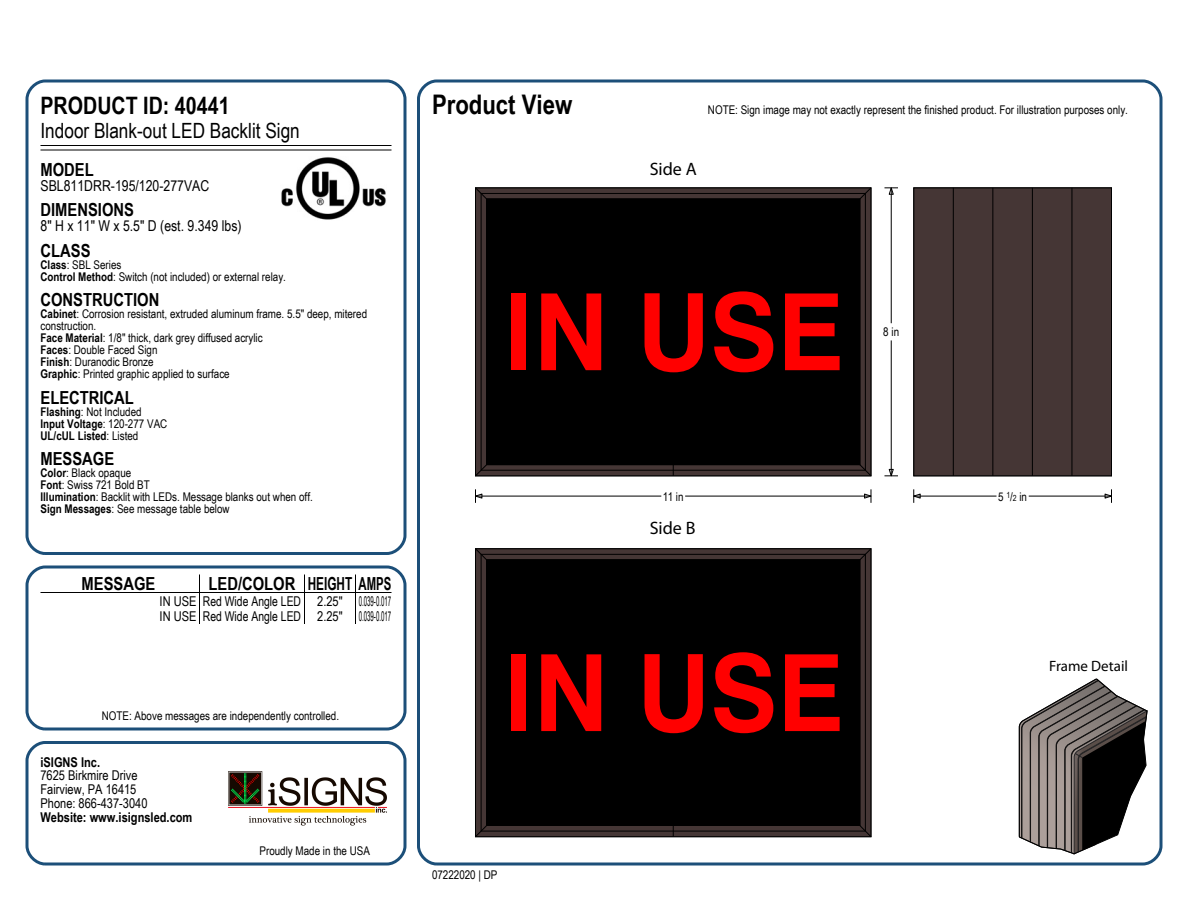
<style>
.page{position:relative;width:1188px;height:918px;background:#fff}
.page>*{position:absolute;margin:0;border:0;box-sizing:border-box;transform-origin:0 0}
.t1{font:700 106.65px "Swiss 721 BT";color:#f00;scale:.95 1}
.t2{font:700 27px "Arial Narrow";color:#000}
.t3{font:700 24px "Arial Narrow";color:#000}
.t4{font:21px "Arial Narrow";color:#000}
.t5{font:700 18px "Arial Narrow";color:#000}
.t6{font:18px "Myriad Pro";color:#000}
.t7{font:15px "Arial Narrow";color:#000}
.t8{font:15px "Myriad Pro";color:#000}
.t9{font:13.5px/13.8px "Arial Narrow";color:#000}
.t10{font:700 13.5px "Arial Narrow";color:#000}
.t11{font:12px/12px "Arial Narrow";color:#000}
.t12{font:700 12px/12px "Arial Narrow";color:#000}
.s1{font-weight:700}
.s2{font-weight:400}
.s3{font-size:8.4px}
</style>
<div class="page">
<div style="left:26px;top:80px;width:380px;height:475px;border:3px solid #1c4f79;border-radius:18px"></div>
<div style="left:26px;top:566px;width:380px;height:164px;border:3px solid #1c4f79;border-radius:18px"></div>
<div style="left:26px;top:741px;width:380px;height:125px;border:3px solid #1c4f79;border-radius:18px"></div>
<div style="left:417px;top:80px;width:745px;height:786px;border:3px solid #1c4f79;border-radius:18px"></div>
<svg style="left:477px;top:190px;width:392px;height:284px;background:#3d302f"></svg>
<div style="left:475px;top:188px;width:396px;height:288px;border:1px solid #000"></div>
<div style="left:481px;top:193px;width:385px;height:278px;border:1px solid #000"></div>
<svg style="left:475px;top:464px;width:13px;height:13px"></svg>
<svg style="left:859px;top:464px;width:13px;height:13px"></svg>
<svg style="left:475px;top:187px;width:13px;height:13px"></svg>
<svg style="left:859px;top:187px;width:13px;height:13px"></svg>
<div style="left:486px;top:199px;width:374px;height:266px;background:#000"></div>
<svg style="left:477px;top:550px;width:392px;height:285px;background:#403231"></svg>
<div style="left:475px;top:548px;width:396px;height:289px;border:1px solid #000"></div>
<div style="left:481px;top:554px;width:385px;height:277px;border:1px solid #000"></div>
<svg style="left:475px;top:825px;width:13px;height:13px"></svg>
<svg style="left:859px;top:825px;width:13px;height:13px"></svg>
<svg style="left:475px;top:548px;width:13px;height:13px"></svg>
<svg style="left:859px;top:548px;width:13px;height:13px"></svg>
<div style="left:486px;top:560px;width:374px;height:266px;background:#000"></div>
<div style="left:914px;top:188px;width:198px;height:288px;background:#453635"></div>
<div style="left:913px;top:188px;width:199px;height:288px;border:1px solid #000"></div>
<hr style="left:953px;top:188px;width:1px;height:288px;background:#000">
<hr style="left:993px;top:188px;width:1px;height:288px;background:#000">
<hr style="left:1032px;top:188px;width:1px;height:288px;background:#000">
<hr style="left:1072px;top:188px;width:1px;height:288px;background:#000">
<svg style="left:1019px;top:678px;width:128px;height:176px"></svg>
<hr style="left:685px;top:496px;width:186px;height:1px;background:#000">
<hr style="left:476px;top:496px;width:185px;height:1px;background:#000">
<svg style="left:475px;top:489px;width:8px;height:14px"></svg>
<svg style="left:864px;top:489px;width:8px;height:14px"></svg>
<hr style="left:891px;top:188px;width:1px;height:135px;background:#000">
<hr style="left:891px;top:340px;width:1px;height:136px;background:#000">
<svg style="left:884px;top:469px;width:14px;height:8px"></svg>
<svg style="left:884px;top:187px;width:14px;height:8px"></svg>
<hr style="left:1029px;top:496px;width:83px;height:1px;background:#000">
<hr style="left:914px;top:496px;width:83px;height:1px;background:#000">
<svg style="left:913px;top:489px;width:8px;height:14px"></svg>
<svg style="left:1104px;top:489px;width:8px;height:14px"></svg>
<hr style="left:40px;top:145px;width:352px;height:1px;background:#000">
<hr style="left:40px;top:150px;width:352px;height:1px;background:#000">
<img style="left:281px;top:157px;width:105px;height:63px">
<hr style="left:40px;top:592px;width:352px;height:1px;background:#000">
<hr style="left:199px;top:574px;width:1px;height:50px;background:#000">
<hr style="left:304px;top:574px;width:1px;height:50px;background:#000">
<hr style="left:355px;top:574px;width:1px;height:50px;background:#000">
<img style="left:228px;top:771px;width:159px;height:55px">
<h3 class="t3" style="left:40px;top:87px;width:191px">PRODUCT ID: 40441</h3>
<h3 class="t4" style="left:40px;top:115px;width:261px">Indoor Blank-out LED Backlit Sign</h3>
<h3 class="t5" style="left:40px;top:156px;width:55px">MODEL</h3>
<p class="t7" style="left:40px;top:174px;width:170px">SBL811DRR-195/120-277VAC</p>
<h3 class="t5" style="left:40px;top:196px;width:95px">DIMENSIONS</h3>
<p class="t7" style="left:40px;top:215px;width:203px">8" H x 11" W x 5.5" D (est. 9.349 lbs)</p>
<h3 class="t5" style="left:40px;top:237px;width:52px">CLASS</h3>
<p class="t11" style="left:40px;top:258px;width:247px"><span class="s1">Class</span>: SBL Series<br><span class="s1">Control Method</span>: Switch (not included) or external relay.</p>
<h3 class="t5" style="left:40px;top:286px;width:120px">CONSTRUCTION</h3>
<p class="t11" style="left:40px;top:307px;width:328px"><span class="s1">Cabinet</span>: Corrosion resistant, extruded aluminum frame. 5.5" deep, mitered construction.<br><span class="s1">Face Material</span>: 1/8" thick, dark grey diffused acrylic<br><span class="s1">Faces</span>: Double Faced Sign<br><span class="s1">Finish</span>: Duranodic Bronze<br><span class="s1">Graphic</span>: Printed graphic applied to surface</p>
<h3 class="t5" style="left:40px;top:384px;width:95px">ELECTRICAL</h3>
<p class="t12" style="left:40px;top:405px;width:128px">Flashing<span class="s2">: Not Included<br></span>Input Voltage<span class="s2">: 120-277 VAC<br></span>UL/cUL Listed<span class="s2">: Listed</span></p>
<h3 class="t5" style="left:40px;top:445px;width:75px">MESSAGE</h3>
<p class="t11" style="left:40px;top:466px;width:274px"><span class="s1">Color</span>: Black opaque<br><span class="s1">Font</span>: Swiss 721 Bold BT<br><span class="s1">Illumination</span>: Backlit with LEDs. Message blanks out when off.<br><span class="s1">Sign Messages</span>: See message table below</p>
<h3 class="t5" style="left:82px;top:570px;width:75px">MESSAGE</h3>
<h3 class="t5" style="left:209px;top:570px;width:184px">LED/COLOR HEIGHT AMPS</h3>
<p class="t9" style="left:160px;top:593px;width:233px;line-height:15px">IN USE Red Wide Angle LED 2.25" 0.039-0.017<br>IN USE Red Wide Angle LED 2.25" 0.039-0.017</p>
<p class="t11" style="left:102px;top:709px;width:239px">NOTE: Above messages are independently controlled.</p>
<p class="t10" style="left:40px;top:752px;width:61px">iSIGNS Inc.</p>
<p class="t9" style="left:40px;top:768px;width:109px">7625 Birkmire Drive<br>Fairview, PA 16415<br>Phone: 866-437-3040</p>
<p class="t10" style="left:40px;top:807px;width:153px">Website: www.isignsled.com</p>
<p class="t11" style="left:260px;top:844px;width:112px">Proudly Made in the USA</p>
<h2 class="t2" style="left:432px;top:84px;width:142px">Product View</h2>
<p class="t11" style="left:708px;top:103px;width:422px">NOTE: Sign image may not exactly represent the finished product. For illustration purposes only.</p>
<h3 class="t6" style="left:650px;top:158px;width:49px">Side A</h3>
<h1 class="t1" style="left:503px;top:268px;width:360px">IN USE</h1>
<p class="t11" style="left:883px;top:326px;width:17px">8 in</p>
<p class="t11" style="left:663px;top:490px;width:22px">11 in</p>
<h3 class="t6" style="left:650px;top:517px;width:47px">Side B</h3>
<h1 class="t1" style="left:503px;top:628px;width:360px">IN USE</h1>
<p class="t11" style="left:432px;top:868px;width:67px">07222020 | DP</p>
<p class="t11" style="left:998px;top:490px;width:30px">5 <sup>1</sup>/<span class="s3">2</span> in</p>
<p class="t8" style="left:1049px;top:656px;width:80px">Frame Detail</p>
</div>
